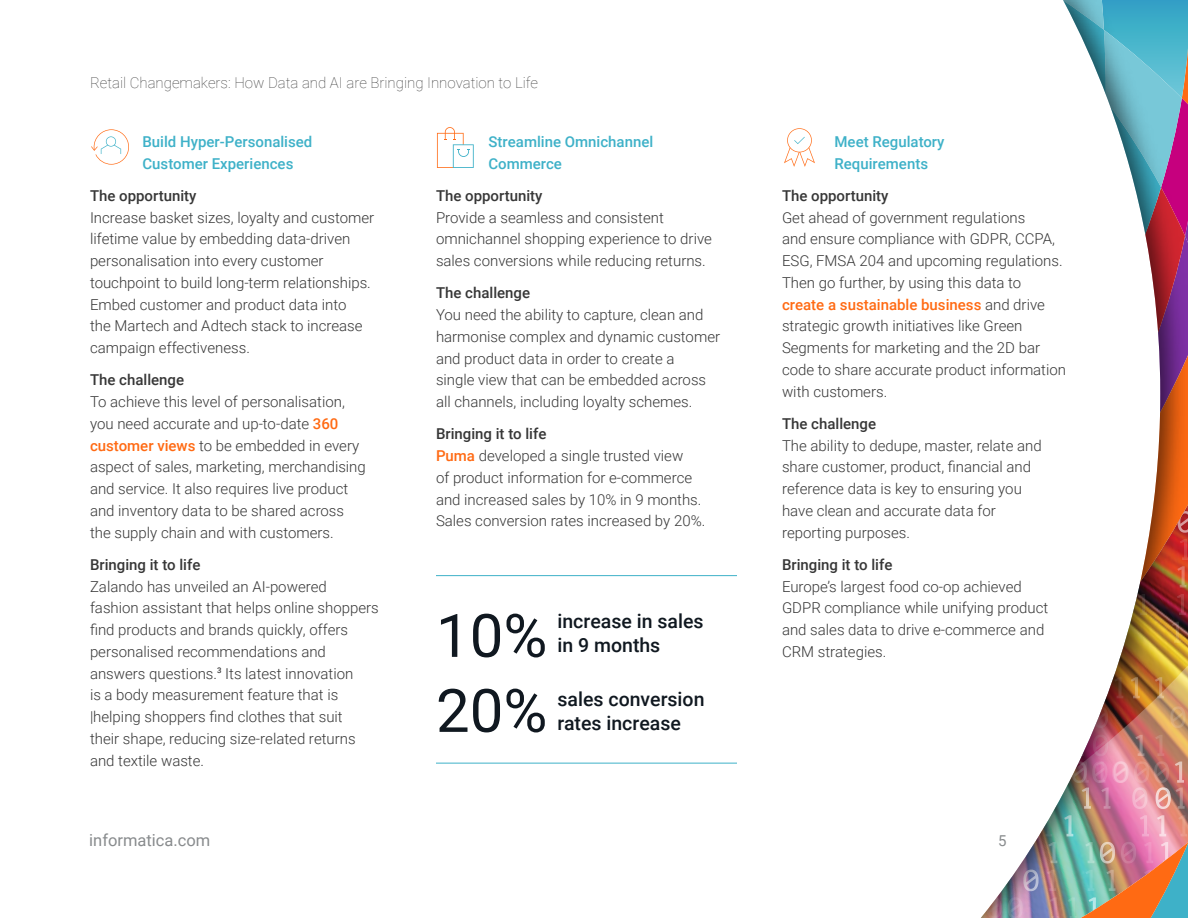
<style>
.page{position:relative;width:1188px;height:918px;background:#fff}
.page>*{position:absolute;margin:0;border:0;box-sizing:border-box;transform-origin:0 0}
.t1{font:60px/75px "Roboto";color:#101820}
.t2{font:500 19.5px/23.4px "Roboto";color:#101820}
.t3{font:16.5px "Roboto";color:#888b8d}
.t4{font:300 15px/21.8px "Roboto";color:#373737}
.t5{font:500 15px "Roboto";color:#373737}
.t6{font:500 15px/21.8px "Roboto";color:#3eb1c8}
.t7{font:100 15px "Roboto";color:#373737}
.t8{font:15px "Roboto";color:#888b8d}
.s1{font-weight:500;color:#ff6a13}
.s2{font-weight:500}
</style>
<div class="page">
<img style="left:1158px;top:0;width:30px;height:918px">
<img style="left:981px;top:0;width:177px;height:918px">
<svg style="left:437px;top:127px;width:37px;height:41px"></svg>
<svg style="left:91px;top:129px;width:38px;height:36px"></svg>
<svg style="left:784px;top:128px;width:31px;height:39px"></svg>
<hr style="left:436px;top:575px;width:301px;height:1px;background:#3eb1c8">
<hr style="left:436px;top:763px;width:301px;height:1px;background:#3eb1c8">
<p class="t7" style="left:90px;top:72px;width:450px">Retail Changemakers: How Data and AI are Bringing Innovation to Life</p>
<p class="t6" style="left:143px;top:130px;width:171px">Build Hyper-Personalised<br>Customer Experiences</p>
<p class="t5" style="left:90px;top:185px;width:108px">The opportunity</p>
<p class="t4" style="left:90px;top:206px;width:286px">Increase basket sizes, loyalty and customer lifetime value by embedding data-driven personalisation into every customer touchpoint to build long-term relationships.<br>Embed customer and product data into<br>the Martech and Adtech stack to increase campaign effectiveness.</p>
<p class="t5" style="left:90px;top:369px;width:96px">The challenge</p>
<p class="t4" style="left:90px;top:390px;width:277px">To achieve this level of personalisation, you need accurate and up-to-date <span class="s1">360 customer views</span> to be embedded in every aspect of sales, marketing, merchandising and service. It also requires live product and inventory data to be shared across the supply chain and with customers.</p>
<p class="t5" style="left:90px;top:554px;width:112px">Bringing it to life</p>
<p class="t4" style="left:90px;top:575px;width:290px">Zalando has unveiled an AI-powered fashion assistant that helps online shoppers find products and brands quickly, offers personalised recommendations and answers questions.<sup>3</sup> Its latest innovation<br>is a body measurement feature that is |helping shoppers find clothes that suit<br>their shape, reducing size-related returns and textile waste.</p>
<p class="t3" style="left:89px;top:829px;width:123px">informatica.com</p>
<p class="t6" style="left:489px;top:130px;width:166px">Streamline Omnichannel<br>Commerce</p>
<p class="t5" style="left:436px;top:185px;width:108px">The opportunity</p>
<p class="t4" style="left:436px;top:206px;width:278px">Provide a seamless and consistent omnichannel shopping experience to drive sales conversions while reducing returns.</p>
<p class="t5" style="left:436px;top:282px;width:96px">The challenge</p>
<p class="t4" style="left:436px;top:303px;width:286px">You need the ability to capture, clean and harmonise complex and dynamic customer and product data in order to create a<br>single view that can be embedded across all channels, including loyalty schemes.</p>
<p class="t4" style="left:436px;top:423px;width:271px"><span class="s2">Bringing it to life<br></span><span class="s1">Puma</span> developed a single trusted view<br>of product information for e-commerce and increased sales by 10% in 9 months.<br>Sales conversion rates increased by 20%.</p>
<h1 class="t1" style="left:436px;top:596px;width:113px">10%<br>20%</h1>
<h2 class="t2" style="left:558px;top:609px;width:148px">increase in sales in 9 months</h2>
<h2 class="t2" style="left:558px;top:687px;width:149px">sales conversion rates increase</h2>
<p class="t6" style="left:835px;top:130px;width:112px">Meet Regulatory<br>Requirements</p>
<p class="t5" style="left:782px;top:185px;width:108px">The opportunity</p>
<p class="t4" style="left:782px;top:206px;width:286px">Get ahead of government regulations<br>and ensure compliance with GDPR, CCPA, ESG, FMSA 204 and upcoming regulations.<br>Then go further, by using this data to <span class="s1">create a sustainable business</span> and drive strategic growth initiatives like Green Segments for marketing and the 2D bar code to share accurate product information with customers.</p>
<p class="t5" style="left:782px;top:413px;width:96px">The challenge</p>
<p class="t4" style="left:782px;top:434px;width:261px">The ability to dedupe, master, relate and share customer, product, financial and reference data is key to ensuring you have clean and accurate data for reporting purposes.</p>
<p class="t5" style="left:782px;top:554px;width:112px">Bringing it to life</p>
<p class="t4" style="left:782px;top:575px;width:268px">Europe’s largest food co-op achieved GDPR compliance while unifying product and sales data to drive e-commerce and CRM strategies.</p>
<p class="t8" style="left:998px;top:830px;width:10px">5</p>
</div>
